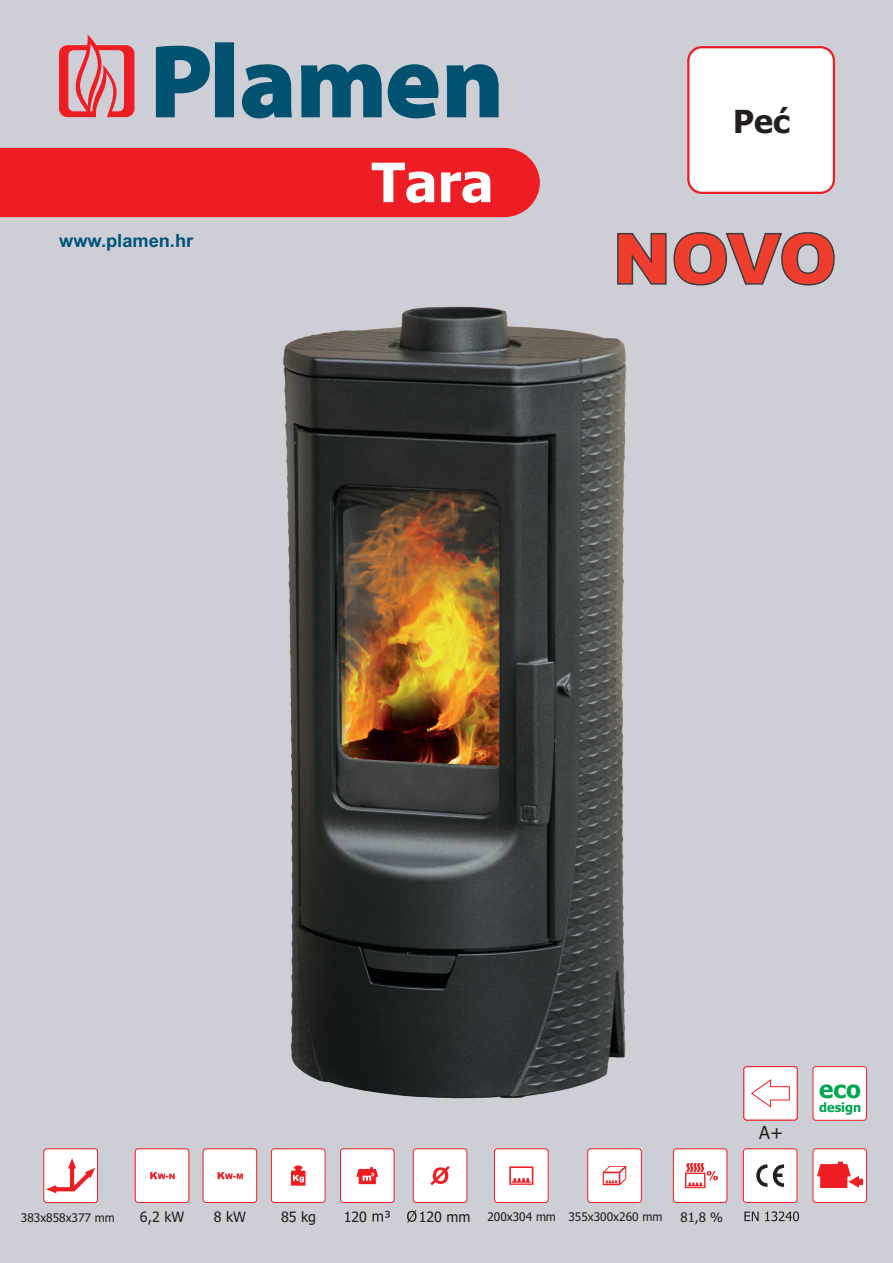
<style>
.page{position:relative;width:893px;height:1263px;background:#ceced7}
.page>*{position:absolute;margin:0;border:0;box-sizing:border-box;transform-origin:0 0}
.t1{font:700 54.3px "Tahoma";color:#fff}
.t2{font:700 31.8px "Tahoma";color:#231f20}
.t3{font:700 24px "Tahoma";color:#00a54f}
.t4{font:700 18.3px "Arial";color:#015378}
.t5{font:18px "Tahoma";color:#231f20}
.t6{font:14.25px "Tahoma";color:#231f20}
.t7{font:13.2px "Tahoma";color:#231f20}
.t8{font:700 12.75px "Tahoma";color:#00a54f}
.t9{font:11.85px "Tahoma";color:#231f20}
.s1{font-size:14.25px}
</style>
<div class="page">
<div style="left:0;top:148px;width:540px;height:69px;background:#ee1d23"></div>
<div style="left:687px;top:46px;width:148px;height:148px;background:#fff;border:2px solid #ee1d23;border-radius:14px"></div>
<svg style="left:156px;top:42px;width:343px;height:76px"></svg>
<svg style="left:59px;top:34px;width:75px;height:83px"></svg>
<div style="left:673px;top:1148px;width:54px;height:55px;background:#fff;border:1px solid #ee1d23;border-radius:3px"></div>
<svg style="left:685px;top:1163px;width:33px;height:25px"></svg>
<div style="left:587px;top:1148px;width:55px;height:55px;background:#fff;border:1px solid #ee1d23;border-radius:3px"></div>
<svg style="left:603px;top:1166px;width:23px;height:19px"></svg>
<div style="left:135px;top:1148px;width:54px;height:55px;background:#fff;border:1px solid #ee1d23;border-radius:3px"></div>
<div style="left:203px;top:1148px;width:54px;height:55px;background:#fff;border:1px solid #ee1d23;border-radius:3px"></div>
<div style="left:340px;top:1148px;width:54px;height:55px;background:#fff;border:1px solid #ee1d23;border-radius:3px"></div>
<div style="left:271px;top:1148px;width:54px;height:55px;background:#fff;border:1px solid #ee1d23;border-radius:3px"></div>
<div style="left:413px;top:1148px;width:54px;height:55px;background:#fff;border:1px solid #ee1d23;border-radius:3px"></div>
<div style="left:494px;top:1148px;width:54px;height:55px;background:#fff;border:1px solid #ee1d23;border-radius:3px"></div>
<svg style="left:150px;top:1172px;width:25px;height:7px"></svg>
<svg style="left:218px;top:1172px;width:25px;height:7px"></svg>
<svg style="left:356px;top:1167px;width:22px;height:17px"></svg>
<svg style="left:291px;top:1165px;width:14px;height:21px"></svg>
<svg style="left:430px;top:1166px;width:20px;height:19px"></svg>
<svg style="left:373px;top:1211px;width:17px;height:10px"></svg>
<svg style="left:407px;top:1210px;width:9px;height:12px"></svg>
<svg style="left:509px;top:1166px;width:24px;height:19px"></svg>
<div style="left:43px;top:1148px;width:55px;height:55px;background:#fff;border:1px solid #ee1d23;border-radius:3px"></div>
<svg style="left:46px;top:1158px;width:49px;height:35px"></svg>
<div style="left:743px;top:1148px;width:54px;height:55px;background:#fff;border:1px solid #ee1d23;border-radius:3px"></div>
<svg style="left:756px;top:1164px;width:28px;height:23px"></svg>
<svg style="left:744px;top:1211px;width:55px;height:10px"></svg>
<div style="left:743px;top:1066px;width:55px;height:54px;background:#fff;border:1px solid #ee1d23;border-radius:3px"></div>
<svg style="left:751px;top:1079px;width:39px;height:29px"></svg>
<svg style="left:617px;top:232px;width:218px;height:54px"></svg>
<div style="left:813px;top:1066px;width:54px;height:55px;background:#fff;border:1px solid #ee1d23;border-radius:3px"></div>
<img style="left:283px;top:306px;width:344px;height:793px">
<div style="left:813px;top:1148px;width:54px;height:55px;background:#fff;border:1px solid #ee1d23;border-radius:3px"></div>
<svg style="left:817px;top:1161px;width:46px;height:27px"></svg>
<h3 class="t4" style="left:59px;top:233px;width:136px">www.plamen.hr</h3>
<h1 class="t1" style="left:372px;top:161px;width:123px">Tara</h1>
<h2 class="t2" style="left:733px;top:108px;width:58px">Peć</h2>
<p class="t9" style="left:21px;top:1212px;width:95px">383x858x377 mm</p>
<p class="t6" style="left:140px;top:1211px;width:46px">6,2 kW</p>
<p class="t6" style="left:214px;top:1211px;width:34px">8 kW</p>
<p class="t6" style="left:281px;top:1211px;width:37px">85 kg</p>
<p class="t6" style="left:344px;top:1211px;width:25px">120</p>
<p class="t9" style="left:419px;top:1212px;width:245px"><span class="s1">120 mm</span> 200x304 mm 355x300x260 mm</p>
<p class="t7" style="left:681px;top:1212px;width:44px">81,8 %</p>
<h3 class="t5" style="left:759px;top:1125px;width:25px">A+</h3>
<h3 class="t3" style="left:819px;top:1080px;width:43px">eco</h3>
<p class="t8" style="left:819px;top:1102px;width:44px">design</p>
</div>
